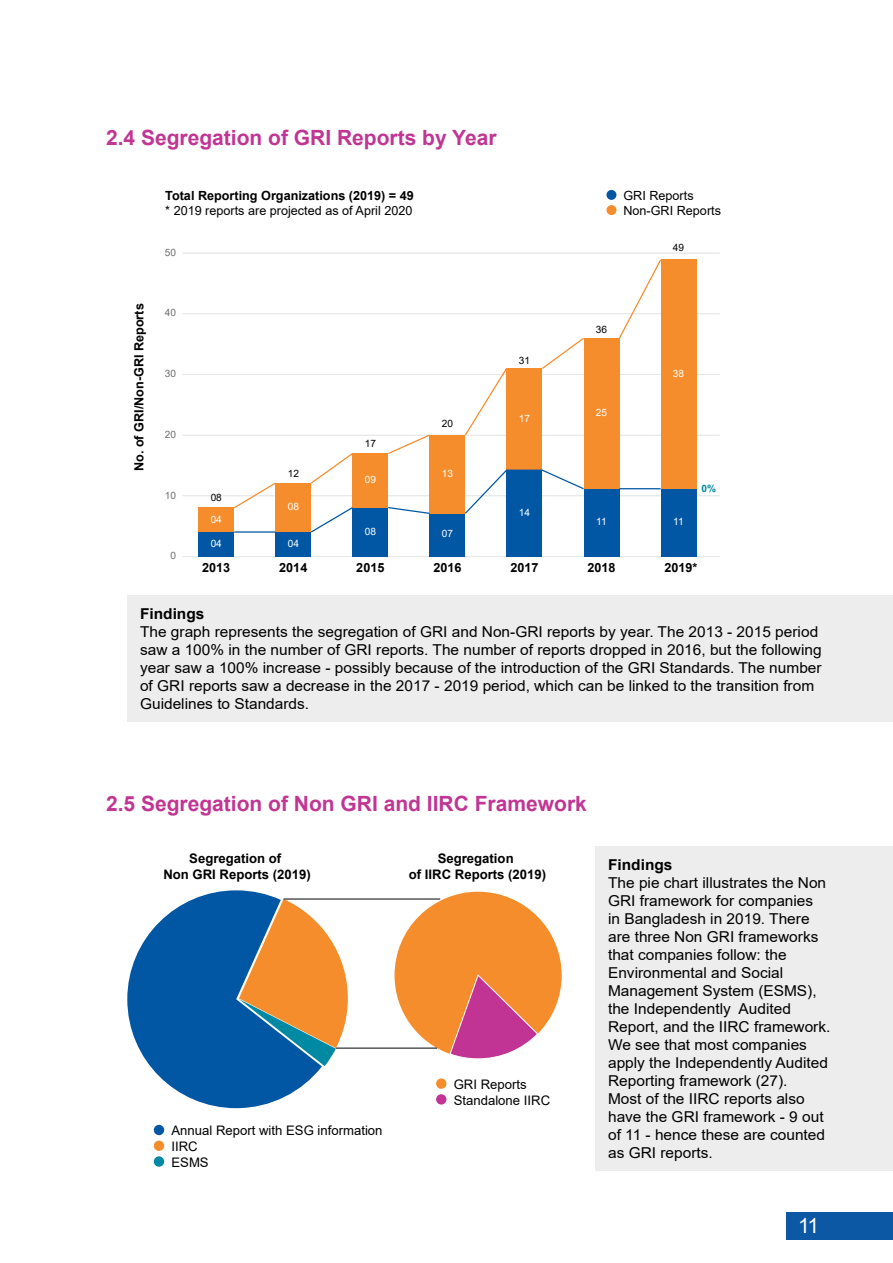
<style>
.page{position:relative;width:893px;height:1263px;background:#fff}
.page>*{position:absolute;margin:0;border:0;box-sizing:border-box;transform-origin:0 0}
.t1{font:700 21px "Arial";color:#c13593}
.t2{font:21px "Arial";color:#fff}
.t3{font:15px/18px "Arial";color:#000}
.t4{font:700 15px "Arial";color:#000}
.t5{font:700 13.2px/15.8px "Arial";color:#000;text-align:center}
.t6{font:13.2px/15.8px "Arial";color:#000}
.t7{font:700 12.6px "Arial";color:#000}
.t8{font:12.6px/15.1px "Arial";color:#000}
.t9{font:10.05px "Arial";color:#fff}
.t10{font:10.05px "Arial";color:#000}
.t11{font:10.05px "Arial";color:#6d6e71}
.t12{font:700 10.05px "Arial";color:#0089a2}
</style>
<div class="page">
<div style="left:787px;top:1212px;width:106px;height:27px;background:#0d58a4"></div>
<hr style="left:183px;top:556px;width:537px;height:1px;background:#e6e7e8">
<hr style="left:183px;top:495px;width:537px;height:1px;background:#e6e7e8">
<hr style="left:183px;top:435px;width:537px;height:1px;background:#e6e7e8">
<hr style="left:183px;top:374px;width:537px;height:1px;background:#e6e7e8">
<hr style="left:183px;top:313px;width:537px;height:1px;background:#e6e7e8">
<hr style="left:183px;top:253px;width:537px;height:1px;background:#e6e7e8">
<div style="left:198px;top:532px;width:36px;height:24px;background:#0257a5"></div>
<div style="left:198px;top:508px;width:36px;height:24px;background:#f68d2c"></div>
<div style="left:275px;top:532px;width:36px;height:24px;background:#0257a5"></div>
<div style="left:275px;top:483px;width:36px;height:49px;background:#f68d2c"></div>
<div style="left:352px;top:508px;width:36px;height:48px;background:#0257a5"></div>
<div style="left:352px;top:453px;width:36px;height:55px;background:#f68d2c"></div>
<div style="left:429px;top:512px;width:36px;height:44px;background:#0257a5"></div>
<div style="left:429px;top:435px;width:36px;height:78px;background:#f68d2c"></div>
<div style="left:507px;top:470px;width:35px;height:86px;background:#0257a5"></div>
<div style="left:507px;top:368px;width:35px;height:102px;background:#f68d2c"></div>
<div style="left:584px;top:489px;width:35px;height:67px;background:#0257a5"></div>
<div style="left:584px;top:338px;width:35px;height:151px;background:#f68d2c"></div>
<div style="left:661px;top:489px;width:35px;height:67px;background:#0257a5"></div>
<div style="left:661px;top:260px;width:35px;height:229px;background:#f68d2c"></div>
<svg style="left:232px;top:482px;width:44px;height:27px"></svg>
<svg style="left:311px;top:453px;width:41px;height:31px"></svg>
<svg style="left:388px;top:434px;width:42px;height:20px"></svg>
<svg style="left:464px;top:368px;width:43px;height:69px"></svg>
<svg style="left:542px;top:337px;width:42px;height:32px"></svg>
<svg style="left:619px;top:259px;width:43px;height:81px"></svg>
<hr style="left:234px;top:531px;width:41px;height:2px;background:#0257a5">
<svg style="left:311px;top:507px;width:42px;height:26px"></svg>
<svg style="left:388px;top:507px;width:43px;height:7px"></svg>
<svg style="left:463px;top:469px;width:121px;height:46px"></svg>
<hr style="left:619px;top:488px;width:42px;height:1px;background:#0257a5">
<div style="left:606px;top:190px;width:10px;height:10px;background:#0257a5;border-radius:50%"></div>
<div style="left:606px;top:205px;width:10px;height:10px;background:#f68d2c;border-radius:50%"></div>
<div style="left:127px;top:595px;width:766px;height:127px;background:#ededee"></div>
<div style="left:595px;top:846px;width:298px;height:325px;background:#ededee"></div>
<div style="left:154px;top:1125px;width:10px;height:10px;background:#0257a5;border-radius:50%"></div>
<div style="left:154px;top:1140px;width:10px;height:11px;background:#f68d2c;border-radius:50%"></div>
<div style="left:154px;top:1156px;width:10px;height:11px;background:#0089a2;border-radius:50%"></div>
<div style="left:436px;top:1078px;width:10px;height:11px;background:#f68d2c;border-radius:50%"></div>
<div style="left:436px;top:1094px;width:10px;height:10px;background:#c13493;border-radius:50%"></div>
<svg style="left:127px;top:890px;width:221px;height:218px"></svg>
<svg style="left:395px;top:892px;width:167px;height:167px"></svg>
<hr style="left:284px;top:898px;width:156px;height:1px;background:#000">
<hr style="left:336px;top:1048px;width:101px;height:1px;background:#000">
<h1 class="t1" style="left:106px;top:123px;width:392px">2.4 Segregation of GRI Reports by Year</h1>
<p class="t7" style="left:165px;top:187px;width:250px">Total Reporting Organizations (2019) = 49</p>
<p class="t8" style="left:165px;top:203px;width:249px">* 2019 reports are projected as of April 2020</p>
<p class="t11" style="left:165px;top:245px;width:13px">50</p>
<p class="t7" style="left:130px;top:471px;width:169px;rotate:-90deg">No. of GRI/Non-GRI Reports</p>
<p class="t11" style="left:165px;top:306px;width:13px">40</p>
<p class="t11" style="left:165px;top:367px;width:13px">30</p>
<p class="t11" style="left:165px;top:427px;width:13px">20</p>
<p class="t11" style="left:165px;top:488px;width:13px">10</p>
<p class="t11" style="left:170px;top:549px;width:7px">0</p>
<p class="t10" style="left:211px;top:490px;width:13px">08</p>
<p class="t10" style="left:288px;top:466px;width:13px">12</p>
<p class="t9" style="left:288px;top:500px;width:13px">08</p>
<p class="t9" style="left:211px;top:512px;width:13px">04</p>
<p class="t9" style="left:211px;top:537px;width:13px">04</p>
<p class="t9" style="left:288px;top:537px;width:13px">04</p>
<p class="t10" style="left:365px;top:437px;width:13px">17</p>
<p class="t9" style="left:365px;top:473px;width:13px">09</p>
<p class="t10" style="left:442px;top:417px;width:13px">20</p>
<p class="t9" style="left:442px;top:466px;width:13px">13</p>
<p class="t9" style="left:365px;top:524px;width:13px">08</p>
<p class="t9" style="left:442px;top:527px;width:13px">07</p>
<p class="t10" style="left:519px;top:353px;width:13px">31</p>
<p class="t9" style="left:519px;top:411px;width:13px">17</p>
<p class="t9" style="left:519px;top:506px;width:13px">14</p>
<p class="t8" style="left:623px;top:188px;width:99px">GRI Reports<br>Non-GRI Reports</p>
<p class="t10" style="left:673px;top:240px;width:13px">49</p>
<p class="t10" style="left:596px;top:322px;width:13px">36</p>
<p class="t9" style="left:596px;top:406px;width:13px">25</p>
<p class="t9" style="left:673px;top:367px;width:13px">38</p>
<p class="t9" style="left:596px;top:515px;width:12px">11</p>
<p class="t9" style="left:673px;top:515px;width:12px">11</p>
<p class="t12" style="left:702px;top:481px;width:16px">0%</p>
<p class="t7" style="left:202px;top:559px;width:30px">2013</p>
<p class="t7" style="left:279px;top:559px;width:30px">2014</p>
<p class="t7" style="left:356px;top:559px;width:30px">2015</p>
<p class="t7" style="left:433px;top:559px;width:30px">2016</p>
<p class="t7" style="left:510px;top:559px;width:30px">2017</p>
<p class="t7" style="left:587px;top:559px;width:30px">2018</p>
<p class="t7" style="left:664px;top:559px;width:35px">2019*</p>
<p class="t4" style="left:140px;top:603px;width:66px">Findings</p>
<p class="t3" style="left:140px;top:623px;width:683px">The graph represents the segregation of GRI and Non-GRI reports by year. The 2013 - 2015 period saw a 100% in the number of GRI reports. The number of reports dropped in 2016, but the following year saw a 100% increase - possibly because of the introduction of the GRI Standards. The number of GRI reports saw a decrease in the 2017 - 2019 period, which can be linked to the transition from Guidelines to Standards.</p>
<h1 class="t1" style="left:106px;top:789px;width:482px">2.5 Segregation of Non GRI and IIRC Framework</h1>
<p class="t5" style="left:163px;top:850px;width:149px">Segregation of<br>Non GRI Reports (2019)</p>
<p class="t5" style="left:409px;top:850px;width:139px">Segregation<br>of IIRC Reports (2019)</p>
<p class="t6" style="left:171px;top:1122px;width:213px">Annual Report with ESG information<br>IIRC<br>ESMS</p>
<p class="t6" style="left:454px;top:1076px;width:98px">GRI Reports<br>Standalone IIRC</p>
<p class="t4" style="left:608px;top:854px;width:66px">Findings</p>
<p class="t3" style="left:608px;top:873px;width:224px">The pie chart illustrates the Non<br>GRI framework for companies<br>in Bangladesh in 2019. There are three Non GRI frameworks that companies follow: the<br>Environmental and Social<br>Management System (ESMS), the Independently Audited<br>Report, and the IIRC framework.<br>We see that most companies apply the Independently Audited<br>Reporting framework (27).<br>Most of the IIRC reports also have the GRI framework - 9 out of 11 - hence these are counted as GRI reports.</p>
<h1 class="t2" style="left:798px;top:1211px;width:23px">11</h1>
</div>
